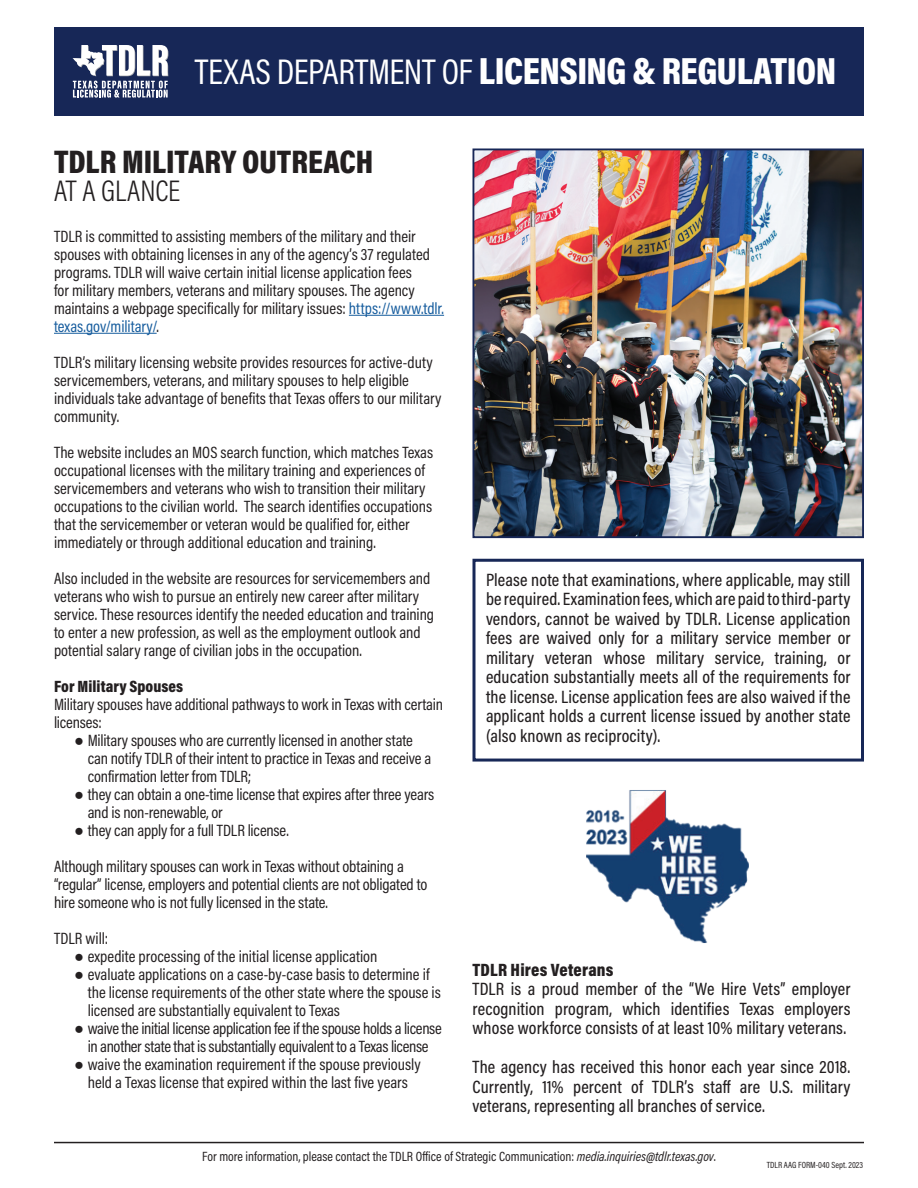
<style>
.page{position:relative;width:918px;height:1188px;background:#fff}
.page>*{position:absolute;margin:0;border:0;box-sizing:border-box;transform-origin:0 0}
.t1{font:900 38.25px "Acumin Pro Cond";letter-spacing:-.015em;color:#fff}
.t2{font:900 33px "Acumin Pro Cond";color:#231f20}
.t3{font:300 30px "Acumin Pro Cond";letter-spacing:-.005em;color:#231f20}
.t4{font:500 18px/19.5px "Acumin Pro Cond";letter-spacing:.005em;color:#231f20;text-align:justify}
.t5{font:900 18px "Acumin Pro Cond";letter-spacing:.01em;color:#231f20}
.t6{font:16.5px/18px "Acumin Pro Cond";color:#231f20}
.t7{font:16.5px/18px "Acumin Pro Cond";letter-spacing:-.02em;color:#231f20;text-align:center}
.t8{font:900 16.5px "Acumin Pro Cond";letter-spacing:.005em;color:#231f20}
.t9{font:13.5px "Acumin Pro Cond";color:#231f20}
.t10{font:9px "Acumin Pro Cond";letter-spacing:.005em;color:#231f20}
.s1{font-weight:400;font-size:36px}
.s2{color:#175d9e}
.s3{font-family:"Impact"}
.s4{font-style:italic}
</style>
<div class="page">
<hr style="left:54px;top:1142px;width:810px;height:1px;background:#231f20">
<img style="left:475px;top:151px;width:386px;height:384px">
<div style="left:472px;top:148px;width:392px;height:390px;border:2px solid #172757"></div>
<div style="left:54px;top:27px;width:810px;height:89px;background:#172757"></div>
<hr style="left:349px;top:315px;width:95px;height:1px;background:#175d9e">
<hr style="left:54px;top:333px;width:103px;height:1px;background:#175d9e">
<svg style="left:73px;top:45px;width:95px;height:53px"></svg>
<div style="left:472px;top:559px;width:392px;height:203px;border:3px solid #172757"></div>
<img style="left:586px;top:790px;width:163px;height:153px">
<h1 class="t1" style="left:195px;top:46px;width:643px"><span class="s1">TEXAS DEPARTMENT OF</span> LICENSING &amp; REGULATION</h1>
<h2 class="t2" style="left:54px;top:140px;width:321px">TDLR MILITARY OUTREACH</h2>
<h3 class="t3" style="left:54px;top:172px;width:128px">AT A GLANCE</h3>
<p class="t6" style="left:54px;top:227px;width:392px">TDLR is committed to assisting members of the military and their spouses with obtaining licenses in any of the agency’s 37 regulated programs. TDLR will waive certain initial license application fees<br>for military members, veterans and military spouses. The agency maintains a webpage specifically for military issues: <span class="s2">https://www.tdlr. texas.gov/military/</span>.</p>
<p class="t6" style="left:54px;top:353px;width:389px">TDLR’s military licensing website provides resources for active-duty servicemembers, veterans, and military spouses to help eligible individuals take advantage of benefits that Texas offers to our military community.</p>
<p class="t6" style="left:54px;top:443px;width:381px">The website includes an MOS search function, which matches Texas occupational licenses with the military training and experiences of servicemembers and veterans who wish to transition their military occupations to the civilian world. The search identifies occupations that the servicemember or veteran would be qualified for, either immediately or through additional education and training.</p>
<p class="t6" style="left:54px;top:569px;width:382px">Also included in the website are resources for servicemembers and veterans who wish to pursue an entirely new career after military service. These resources identify the needed education and training to enter a new profession, as well as the employment outlook and potential salary range of civilian jobs in the occupation.</p>
<p class="t8" style="left:54px;top:675px;width:131px">For Military Spouses</p>
<p class="t6" style="left:54px;top:695px;width:391px">Military spouses have additional pathways to work in Texas with certain licenses:</p>
<p class="t6" style="left:88px;top:731px;width:345px;text-indent:-13px"><span class="s3">●</span> Military spouses who are currently licensed in another state can notify TDLR of their intent to practice in Texas and receive a confirmation letter from TDLR;</p>
<p class="t6" style="left:88px;top:785px;width:348px;text-indent:-13px"><span class="s3">●</span> they can obtain a one-time license that expires after three years and is non-renewable, or</p>
<p class="t6" style="left:54px;top:812px;width:351px;line-height:36px;text-indent:20px"><span class="s3">●</span> they can apply for a full TDLR license.<br>Although military spouses can work in Texas without obtaining a</p>
<p class="t6" style="left:54px;top:875px;width:375px">“regular” license, employers and potential clients are not obligated to hire someone who is not fully licensed in the state.</p>
<p class="t6" style="left:54px;top:929px;width:56px">TDLR will:</p>
<p class="t6" style="left:74px;top:947px;width:305px"><span class="s3">●</span> expedite processing of the initial license application</p>
<p class="t6" style="left:88px;top:965px;width:355px;text-indent:-13px"><span class="s3">●</span> evaluate applications on a case-by-case basis to determine if the license requirements of the other state where the spouse is licensed are substantially equivalent to Texas</p>
<p class="t7" style="left:74px;top:1019px;width:369px"><span class="s3">●</span> waive the initial license application fee if the spouse holds a license in another state that is substantially equivalent to a Texas license</p>
<p class="t6" style="left:74px;top:1055px;width:348px;text-align:center"><span class="s3">●</span> waive the examination requirement if the spouse previously held a Texas license that expired within the last five years</p>
<p class="t4" style="left:486px;top:570px;width:366px">Please note that examinations, where applicable, may still be required. Examination fees, which are paid to third-party vendors, cannot be waived by TDLR. License application fees are waived only for a military service member or military veteran whose military service, training, or education substantially meets all of the requirements for the license. License application fees are also waived if the applicant holds a current license issued by another state (also known as reciprocity).</p>
<p class="t5" style="left:472px;top:958px;width:143px">TDLR Hires Veterans</p>
<p class="t4" style="left:472px;top:979px;width:379px">TDLR is a proud member of the “We Hire Vets” employer recognition program, which identifies Texas employers whose workforce consists of at least 10% military veterans.</p>
<p class="t4" style="left:472px;top:1057px;width:380px">The agency has received this honor each year since 2018.<br>Currently, 11% percent of TDLR’s staff are U.S. military veterans, representing all branches of service.</p>
<p class="t9" style="left:202px;top:1148px;width:515px">For more information, please contact the TDLR Office of Strategic Communication: <span class="s4">media.inquiries@tdlr.texas.gov</span>.</p>
<p class="t10" style="left:767px;top:1159px;width:98px">TDLR AAG FORM-040 Sept. 2023</p>
</div>
